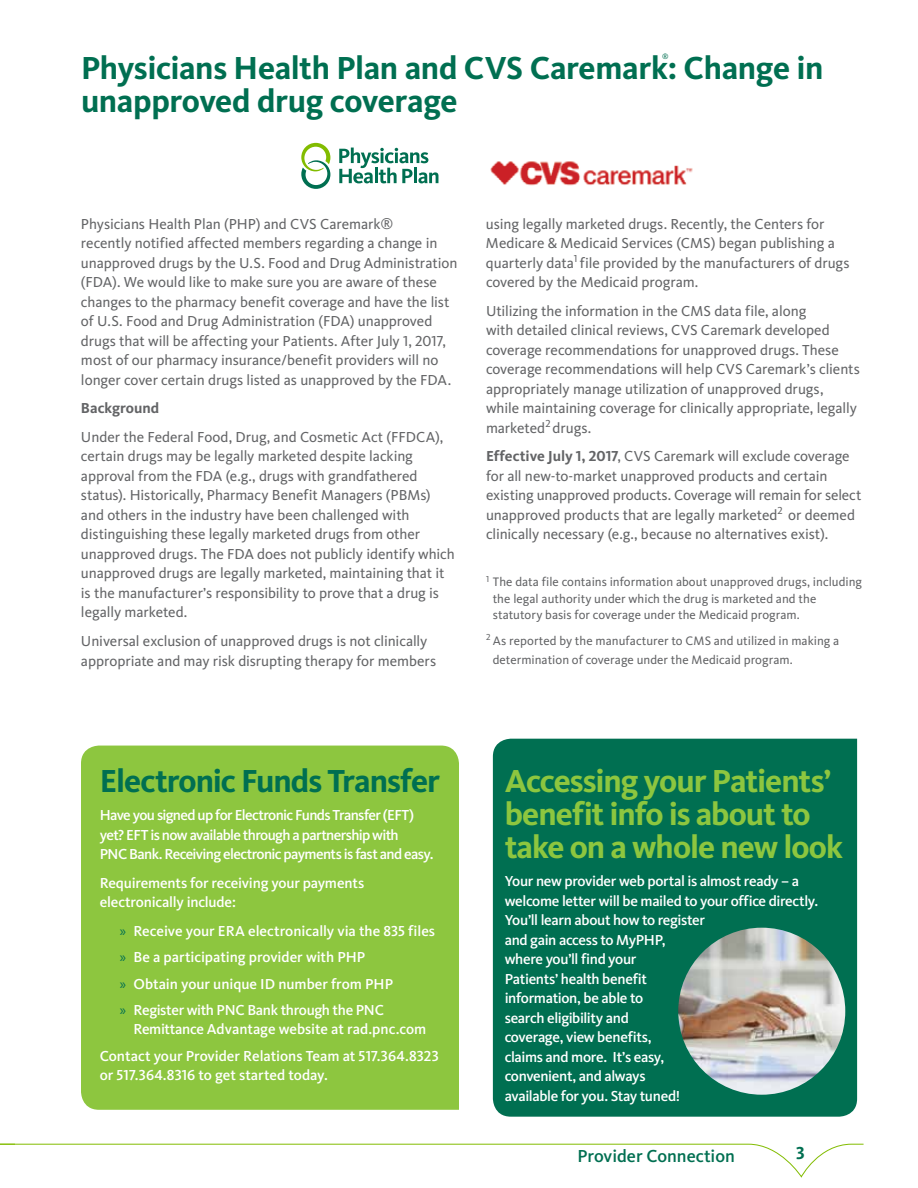
<style>
.page{position:relative;width:918px;height:1188px;background:#fff}
.page>*{position:absolute;margin:0;border:0;box-sizing:border-box;transform-origin:0 0}
.t1{font:700 33px/33px "Kievit Pro";letter-spacing:-.015em;color:#006f51}
.t2{font:700 33px/33px "Kievit Pro";letter-spacing:-.03em;color:#8dc63f}
.t3{font:500 18px "Kievit Pro";color:#006f51}
.t4{font:700 18px "Kievit Pro";color:#006f51}
.t5{font:15px/19.5px "Kievit Pro";letter-spacing:-.005em;color:#636466}
.t6{font:500 15px/19.5px "Kievit Pro";letter-spacing:-.02em;color:#fff}
.t7{font:500 15px/19.5px "Kievit Pro";letter-spacing:-.04em;color:#fff}
.t8{font:500 15px "Kievit Pro";color:#fff}
.t9{font:700 15px "Kievit Pro";color:#636466}
.t10{font:12.75px/16.5px "Kievit Pro";color:#636466}
.t11{font:7.5px "Kievit Pro";color:#006f51}
.s1{font-weight:700}
.s2{font-family:"Myriad Pro";font-weight:400;color:#006f51}
</style>
<div class="page">
<svg style="left:0;top:1143px;width:864px;height:35px"></svg>
<img style="left:490px;top:161px;width:203px;height:25px">
<svg style="left:301px;top:143px;width:29px;height:46px"></svg>
<svg style="left:339px;top:148px;width:99px;height:35px"></svg>
<div style="left:81px;top:746px;width:378px;height:364px;background:#8dc63f"></div>
<div style="left:493px;top:739px;width:364px;height:378px;background:#006f51"></div>
<img style="left:678px;top:928px;width:167px;height:167px;border-radius:84px">
<p class="t11" style="left:662px;top:52px;width:8px">®</p>
<h1 class="t1" style="left:81px;top:51px;width:744px">Physicians Health Plan and CVS Caremark: Change in unapproved drug coverage</h1>
<p class="t5" style="left:81px;top:214px;width:378px">Physicians Health Plan (PHP) and CVS Caremark®<br>recently notified affected members regarding a change in unapproved drugs by the U.S. Food and Drug Administration (FDA). We would like to make sure you are aware of these changes to the pharmacy benefit coverage and have the list of U.S. Food and Drug Administration (FDA) unapproved drugs that will be affecting your Patients. After July 1, 2017, most of our pharmacy insurance/benefit providers will no longer cover certain drugs listed as unapproved by the FDA.</p>
<p class="t9" style="left:81px;top:399px;width:80px">Background</p>
<p class="t5" style="left:81px;top:427px;width:375px">Under the Federal Food, Drug, and Cosmetic Act (FFDCA), certain drugs may be legally marketed despite lacking approval from the FDA (e.g., drugs with grandfathered status). Historically, Pharmacy Benefit Managers (PBMs) and others in the industry have been challenged with distinguishing these legally marketed drugs from other unapproved drugs. The FDA does not publicly identify which unapproved drugs are legally marketed, maintaining that it is the manufacturer’s responsibility to prove that a drug is legally marketed.</p>
<p class="t5" style="left:81px;top:631px;width:357px">Universal exclusion of unapproved drugs is not clinically appropriate and may risk disrupting therapy for members</p>
<p class="t5" style="left:486px;top:214px;width:365px">using legally marketed drugs. Recently, the Centers for Medicare &amp; Medicaid Services (CMS) began publishing a quarterly data<sup>1</sup> file provided by the manufacturers of drugs covered by the Medicaid program.</p>
<p class="t5" style="left:486px;top:301px;width:375px">Utilizing the information in the CMS data file, along<br>with detailed clinical reviews, CVS Caremark developed coverage recommendations for unapproved drugs. These coverage recommendations will help CVS Caremark’s clients appropriately manage utilization of unapproved drugs, while maintaining coverage for clinically appropriate, legally marketed<sup>2</sup> drugs.</p>
<p class="t5" style="left:486px;top:447px;width:377px"><span class="s1">Effective July 1, 2017</span>, CVS Caremark will exclude coverage for all new-to-market unapproved products and certain existing unapproved products. Coverage will remain for select unapproved products that are legally marketed<sup>2</sup> or deemed clinically necessary (e.g., because no alternatives exist).</p>
<p class="t10" style="left:493px;top:574px;width:371px;text-indent:-7px"><sup>1</sup> The data file contains information about unapproved drugs, including the legal authority under which the drug is marketed and the statutory basis for coverage under the Medicaid program.</p>
<p class="t10" style="left:493px;top:631px;width:348px;line-height:19.5px;text-indent:-7px"><sup>2</sup> As reported by the manufacturer to CMS and utilized in making a determination of coverage under the Medicaid program.</p>
<h1 class="t1" style="left:100px;top:764px;width:342px">Electronic Funds Transfer</h1>
<p class="t7" style="left:100px;top:805px;width:335px">Have you signed up for Electronic Funds Transfer (EFT) yet? EFT is now available through a partnership with<br>PNC Bank. Receiving electronic payments is fast and easy.</p>
<p class="t6" style="left:100px;top:873px;width:266px">Requirements for receiving your payments electronically include:</p>
<p class="t6" style="left:120px;top:918px;width:317px;line-height:26.2px"><span class="s2">»</span> Receive your ERA electronically via the 835 files <span class="s2">»</span> Be a participating provider with PHP<br><span class="s2">»</span> Obtain your unique ID number from PHP<br><span class="s2">»</span> Register with PNC Bank through the PNC</p>
<p class="t6" style="left:100px;top:1016px;width:341px;line-height:26.2px;text-indent:34px">Remittance Advantage website at rad.pnc.com<br>Contact your Provider Relations Team at 517.364.8323</p>
<p class="t8" style="left:100px;top:1066px;width:230px">or 517.364.8316 to get started today.</p>
<h1 class="t2" style="left:505px;top:764px;width:340px">Accessing your Patients’ benefit info is about to take on a whole new look</h1>
<p class="t6" style="left:505px;top:871px;width:315px">Your new provider web portal is almost ready – a welcome letter will be mailed to your office directly.<br>You’ll learn about how to register<br>and gain access to MyPHP,<br>where you’ll find your<br>Patients’ health benefit<br>information, be able to<br>search eligibility and<br>coverage, view benefits,<br>claims and more. It’s easy,<br>convenient, and always<br>available for you. Stay tuned!</p>
<p class="t3" style="left:577px;top:1146px;width:159px">Provider Connection</p>
<p class="t4" style="left:796px;top:1142px;width:10px">3</p>
</div>
